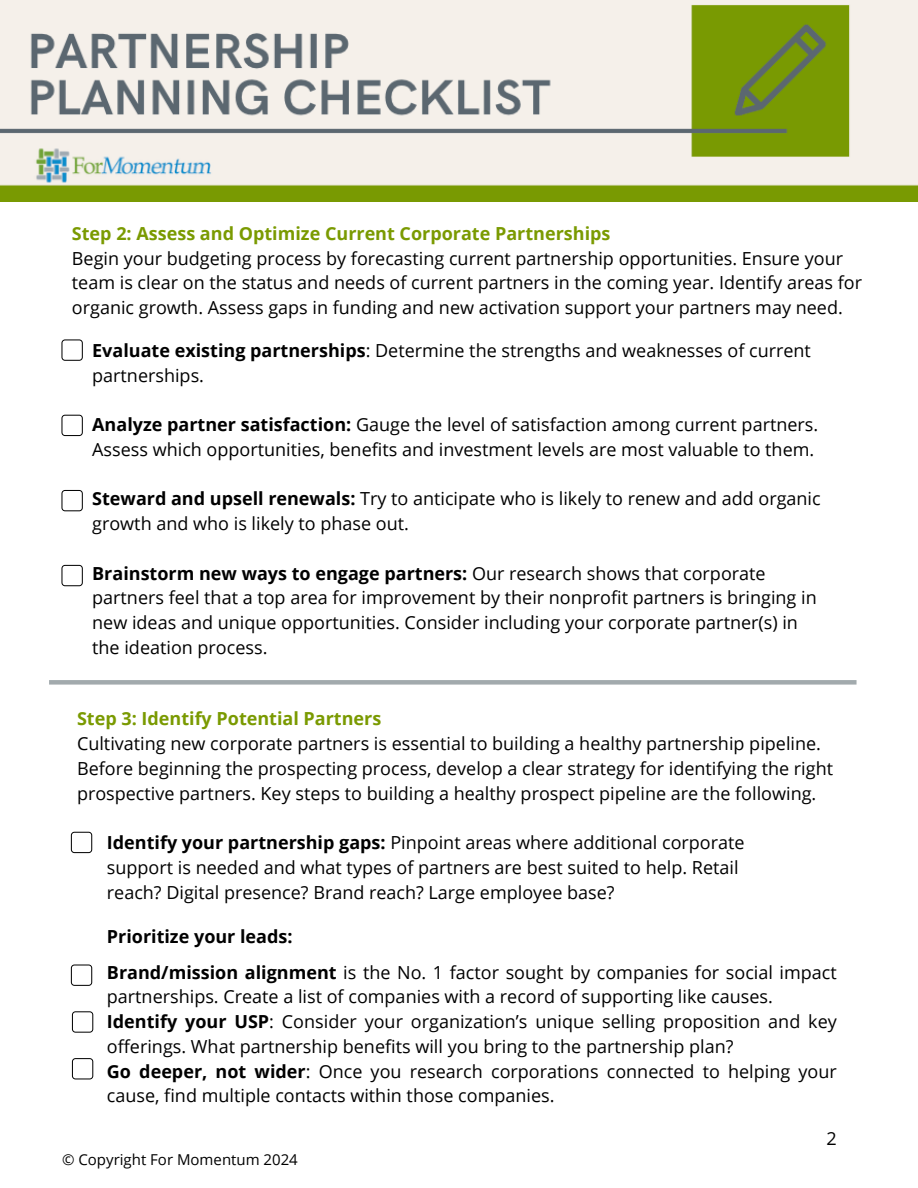
<style>
.page{position:relative;width:918px;height:1188px;background:#fff}
.page>*{position:absolute;margin:0;border:0;box-sizing:border-box;transform-origin:0 0}
.t1{font:18px/24.8px "Open Sans";color:#000}
.t2{font:700 18px "Open Sans";color:#7a9a01}
.t3{font:700 18px "Open Sans";color:#000}
.t4{font:15px "Open Sans";color:#000}
.s1{font-weight:700}
</style>
<div class="page">
<img style="left:0;top:0;width:918px;height:201px">
<svg style="left:61px;top:339px;width:22px;height:22px"></svg>
<svg style="left:61px;top:490px;width:22px;height:21px"></svg>
<svg style="left:61px;top:565px;width:22px;height:21px"></svg>
<svg style="left:61px;top:415px;width:22px;height:21px"></svg>
<div style="left:49px;top:680px;width:808px;height:5px;background:#a2aaad"></div>
<svg style="left:71px;top:832px;width:21px;height:21px"></svg>
<svg style="left:71px;top:964px;width:21px;height:22px"></svg>
<svg style="left:72px;top:1011px;width:21px;height:22px"></svg>
<svg style="left:72px;top:1058px;width:21px;height:21px"></svg>
<p class="t2" style="left:72px;top:221px;width:540px">Step 2: Assess and Optimize Current Corporate Partnerships</p>
<p class="t1" style="left:72px;top:245px;width:792px">Begin your budgeting process by forecasting current partnership opportunities. Ensure your team is clear on the status and needs of current partners in the coming year. Identify areas for organic growth. Assess gaps in funding and new activation support your partners may need.</p>
<p class="t1" style="left:92px;top:337px;width:720px"><span class="s1">Evaluate existing partnerships</span>: Determine the strengths and weaknesses of current partnerships.</p>
<p class="t1" style="left:92px;top:412px;width:728px"><span class="s1">Analyze partner satisfaction:</span> Gauge the level of satisfaction among current partners.<br>Assess which opportunities, benefits and investment levels are most valuable to them.</p>
<p class="t1" style="left:92px;top:486px;width:730px"><span class="s1">Steward and upsell renewals:</span> Try to anticipate who is likely to renew and add organic growth and who is likely to phase out.</p>
<p class="t1" style="left:92px;top:560px;width:726px"><span class="s1">Brainstorm new ways to engage partners:</span> Our research shows that corporate partners feel that a top area for improvement by their nonprofit partners is bringing in new ideas and unique opportunities. Consider including your corporate partner(s) in the ideation process.</p>
<p class="t2" style="left:77px;top:706px;width:306px">Step 3: Identify Potential Partners</p>
<p class="t1" style="left:77px;top:731px;width:758px">Cultivating new corporate partners is essential to building a healthy partnership pipeline.<br>Before beginning the prospecting process, develop a clear strategy for identifying the right prospective partners. Key steps to building a healthy prospect pipeline are the following.</p>
<p class="t1" style="left:107px;top:830px;width:639px"><span class="s1">Identify your partnership gaps:</span> Pinpoint areas where additional corporate support is needed and what types of partners are best suited to help. Retail reach? Digital presence? Brand reach? Large employee base?</p>
<p class="t3" style="left:107px;top:924px;width:187px">Prioritize your leads:</p>
<p class="t1" style="left:107px;top:959px;width:731px"><span class="s1">Brand/mission alignment</span> is the No. 1 factor sought by companies for social impact partnerships. Create a list of companies with a record of supporting like causes.<br><span class="s1">Identify your USP</span>: Consider your organization’s unique selling proposition and key offerings. What partnership benefits will you bring to the partnership plan?<br><span class="s1">Go deeper, not wider</span>: Once you research corporations connected to helping your cause, find multiple contacts within those companies.</p>
<p class="t4" style="left:62px;top:1149px;width:237px">© Copyright For Momentum 2024</p>
<p class="t1" style="left:827px;top:1125px;width:12px">2</p>
</div>
